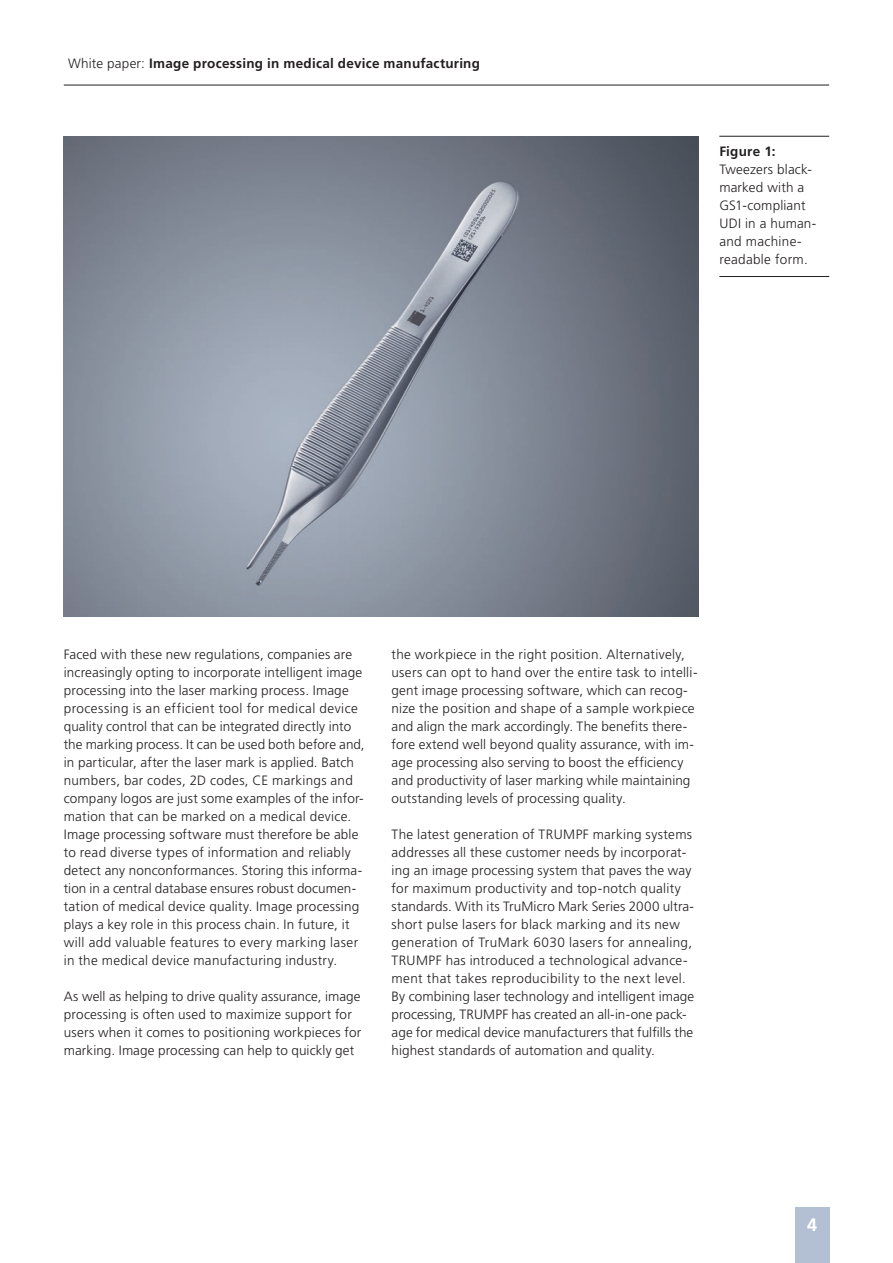
<style>
.page{position:relative;width:893px;height:1263px;background:#fff}
.page>*{position:absolute;margin:0;border:0;box-sizing:border-box;transform-origin:0 0}
.t1{font:700 18px "Frutiger LT Pro";color:#fff}
._06_Copy_EN{font:300 13.5px/18px "Frutiger LT Pro";letter-spacing:.015em;color:#231f20}
._10_BU_9pt_Linien{font:300 13.5px/18px "Frutiger LT Pro";letter-spacing:.015em;color:#231f20}
.t2{font:700 13.5px "Frutiger LT Pro";letter-spacing:.02em;color:#231f20}
.s1{font-weight:300}
.s2{font-weight:700}
</style>
<div class="page">
<hr style="left:64px;top:85px;width:765px;height:1px;background:#231f20">
<div style="left:795px;top:1207px;width:34px;height:56px;background:#b3c0d3"></div>
<img style="left:64px;top:136px;width:634px;height:481px">
<hr style="left:719px;top:136px;width:110px;height:1px;background:#231f20">
<hr style="left:719px;top:276px;width:110px;height:1px;background:#231f20">
<p class="t2" style="left:68px;top:55px;width:414px"><span class="s1">White paper:</span> Image processing in medical device manufacturing</p>
<p class="_10_BU_9pt_Linien" style="left:719px;top:142px;width:98px"><span class="s2">Figure 1:<br></span>Tweezers black&shy;marked with a<br>GS1-compliant<br>UDI in a human&shy;and machine&shy;readable form.</p>
<p class="_06_Copy_EN" style="left:64px;top:645px;width:302px">Faced with these new regulations, companies are increasingly opting to incorporate intelligent image processing into the laser marking process. Image processing is an efficient tool for medical device quality control that can be integrated directly into the marking process. It can be used both before and, in particular, after the laser mark is applied. Batch numbers, bar codes, 2D codes, CE markings and company logos are just some examples of the infor&shy;mation that can be marked on a medical device.<br>Image processing software must therefore be able to read diverse types of information and reliably detect any nonconformances. Storing this informa&shy;tion in a central database ensures robust documen&shy;tation of medical device quality. Image processing plays a key role in this process chain. In future, it will add valuable features to every marking laser in the medical device manufacturing industry.</p>
<p class="_06_Copy_EN" style="left:64px;top:987px;width:299px">As well as helping to drive quality assurance, image processing is often used to maximize support for users when it comes to positioning workpieces for marking. Image processing can help to quickly get</p>
<p class="_06_Copy_EN" style="left:392px;top:645px;width:307px">the workpiece in the right position. Alternatively, users can opt to hand over the entire task to intelli&shy;gent image processing software, which can recog&shy;nize the position and shape of a sample workpiece and align the mark accordingly. The benefits there&shy;fore extend well beyond quality assurance, with im&shy;age processing also serving to boost the efficiency and productivity of laser marking while maintaining outstanding levels of processing quality.</p>
<p class="_06_Copy_EN" style="left:392px;top:825px;width:304px">The latest generation of TRUMPF marking systems addresses all these customer needs by incorporat&shy;ing an image processing system that paves the way for maximum productivity and top-notch quality standards. With its TruMicro Mark Series 2000 ultra&shy;short pulse lasers for black marking and its new generation of TruMark 6030 lasers for annealing, TRUMPF has introduced a technological advance&shy;ment that takes reproducibility to the next level.<br>By combining laser technology and intelligent image processing, TRUMPF has created an all-in-one pack&shy;age for medical device manufacturers that fulfills the highest standards of automation and quality.</p>
<h1 class="t1" style="left:807px;top:1214px;width:12px">4</h1>
</div>
